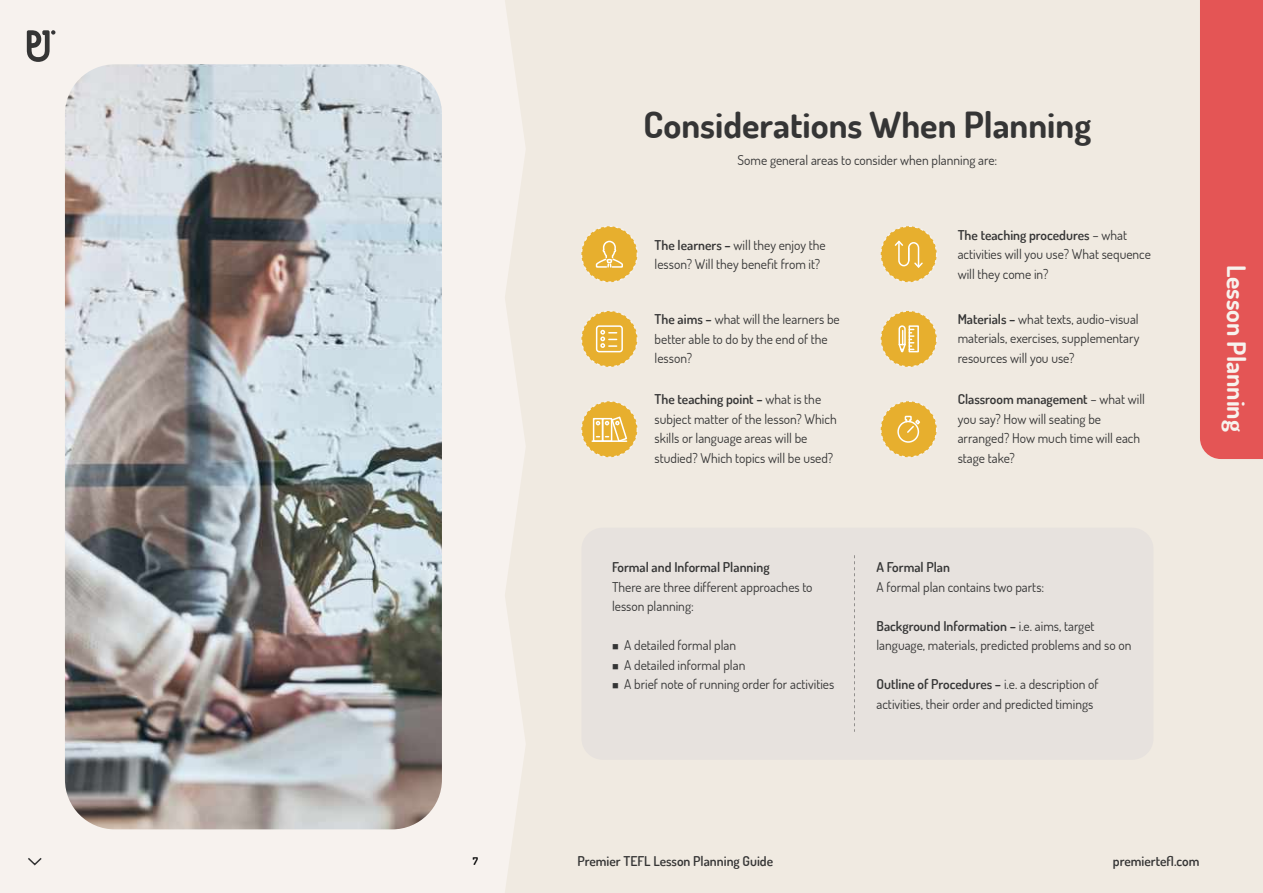
<style>
.page{position:relative;width:1263px;height:893px;background:#f7f2ee}
.page>*{position:absolute;margin:0;border:0;box-sizing:border-box;transform-origin:0 0}
.t1{font:700 36px "Dosis";color:#353535}
.t2{font:700 25.5px "Dosis";color:#f7f3ee}
.t3{font:13.5px/19.5px "Dosis";color:#353535}
.t4{font:600 13.5px "Dosis";color:#353535}
.t5{font:700 10.5px "Dosis";color:#000}
.s1{font-weight:600}
</style>
<div class="page">
<svg style="left:27px;top:30px;width:28px;height:32px"></svg>
<div style="left:505px;top:0;width:758px;height:893px;background:#f0eae1"></div>
<svg style="left:28px;top:858px;width:14px;height:8px"></svg>
<div style="left:1200px;top:0;width:63px;height:459px;background:#e45555"></div>
<img style="left:65px;top:64px;width:377px;height:765px">
<div style="left:581px;top:528px;width:572px;height:232px;background:#e7e2de;border-radius:21px"></div>
<svg style="left:854px;top:555px;width:1px;height:177px"></svg>
<div style="left:581px;top:226px;width:56px;height:56px;background:#e7af2e;border-radius:50%"></div>
<div style="left:581px;top:225px;width:57px;height:58px;border:2px dashed #f6f2ed;border-radius:50%"></div>
<div style="left:881px;top:226px;width:56px;height:56px;background:#e7af2e;border-radius:50%"></div>
<div style="left:880px;top:225px;width:57px;height:58px;border:2px dashed #f6f2ed;border-radius:50%"></div>
<div style="left:881px;top:311px;width:56px;height:56px;background:#e7af2e;border-radius:50%"></div>
<div style="left:880px;top:310px;width:57px;height:58px;border:2px dashed #f6f2ed;border-radius:50%"></div>
<div style="left:881px;top:401px;width:56px;height:56px;background:#e7af2e;border-radius:50%"></div>
<div style="left:880px;top:401px;width:57px;height:57px;border:2px dashed #f6f2ed;border-radius:50%"></div>
<div style="left:581px;top:311px;width:56px;height:56px;background:#e7af2e;border-radius:50%"></div>
<div style="left:581px;top:310px;width:57px;height:58px;border:2px dashed #f6f2ed;border-radius:50%"></div>
<div style="left:581px;top:401px;width:56px;height:56px;background:#e7af2e;border-radius:50%"></div>
<div style="left:581px;top:401px;width:57px;height:57px;border:2px dashed #f6f2ed;border-radius:50%"></div>
<svg style="left:594px;top:210px;width:30px;height:58px"></svg>
<div style="left:596px;top:325px;width:27px;height:27px;border:2px solid #fff;border-radius:3px"></div>
<svg style="left:600px;top:330px;width:17px;height:18px"></svg>
<hr style="left:592px;top:440px;width:35px;height:2px;background:#fff">
<div style="left:593px;top:418px;width:10px;height:24px;border:2px solid #fff"></div>
<svg style="left:596px;top:416px;width:32px;height:26px"></svg>
<svg style="left:894px;top:240px;width:29px;height:28px"></svg>
<div style="left:908px;top:325px;width:11px;height:27px;border:2px solid #fff"></div>
<svg style="left:898px;top:325px;width:16px;height:27px"></svg>
<div style="left:897px;top:421px;width:22px;height:22px;border:2px solid #fff;border-radius:50%"></div>
<svg style="left:904px;top:415px;width:16px;height:19px"></svg>
<h1 class="t1" style="left:644px;top:101px;width:449px">Considerations When Planning</h1>
<p class="t3" style="left:738px;top:150px;width:261px">Some general areas to consider when planning are:</p>
<p class="t3" style="left:655px;top:235px;width:173px"><span class="s1">The learners –</span> will they enjoy the lesson? Will they benefit from it?</p>
<p class="t3" style="left:655px;top:309px;width:187px"><span class="s1">The aims –</span> what will the learners be better able to do by the end of the lesson?</p>
<p class="t3" style="left:655px;top:389px;width:184px"><span class="s1">The teaching point –</span> what is the subject matter of the lesson? Which skills or language areas will be studied? Which topics will be used?</p>
<p class="t3" style="left:958px;top:224px;width:195px"><span class="s1">The teaching procedures</span> – what activities will you use? What sequence will they come in?</p>
<p class="t3" style="left:958px;top:309px;width:183px;text-align:justify"><span class="s1">Materials –</span> what texts, audio-visual materials, exercises, supplementary resources will you use?</p>
<p class="t3" style="left:958px;top:389px;width:189px"><span class="s1">Classroom management</span> – what will you say? How will seating be arranged? How much time will each stage take?</p>
<p class="t4" style="left:612px;top:559px;width:159px">Formal and Informal Planning</p>
<p class="t3" style="left:612px;top:577px;width:202px">There are three different approaches to lesson planning:</p>
<p class="t3" style="left:612px;top:635px;width:126px">■ A detailed formal plan</p>
<p class="t3" style="left:612px;top:655px;width:135px">■ A detailed informal plan</p>
<p class="t3" style="left:612px;top:674px;width:224px">■ A brief note of running order for activities</p>
<p class="t4" style="left:876px;top:559px;width:75px">A Formal Plan</p>
<p class="t3" style="left:876px;top:577px;width:169px">A formal plan contains two parts:</p>
<p class="t3" style="left:876px;top:616px;width:256px"><span class="s1">Background Information –</span> i.e. aims, target language, materials, predicted problems and so on</p>
<p class="t3" style="left:876px;top:674px;width:223px"><span class="s1">Outline of Procedures –</span> i.e. a description of activities, their order and predicted timings</p>
<h2 class="t2" style="left:1253px;top:265px;width:169px;rotate:90deg">Lesson Planning</h2>
<p class="t5" style="left:473px;top:854px;width:7px">7</p>
<p class="t4" style="left:578px;top:852px;width:197px">Premier TEFL Lesson Planning Guide</p>
<p class="t4" style="left:1113px;top:852px;width:88px">premiertefl.com</p>
</div>
